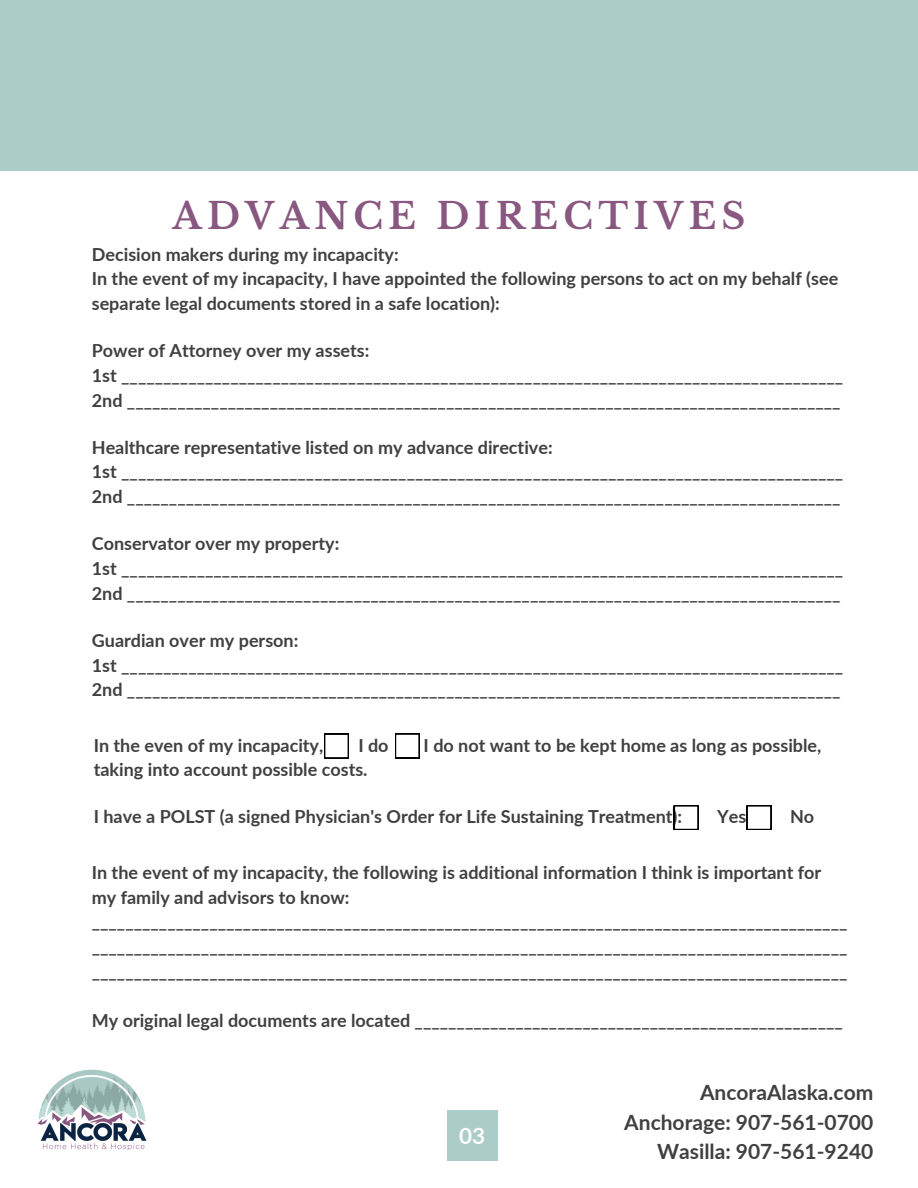
<style>
.page{position:relative;width:918px;height:1188px;background:#fff}
.page>*{position:absolute;margin:0;border:0;box-sizing:border-box;transform-origin:0 0}
.t1{font:700 36px "Libre Baskerville";letter-spacing:.15em;color:#895880}
.t2{font:700 22.5px "Lato";color:#fff}
.t3{font:700 21px/29.2px "Lato";color:#404040;text-align:right}
.t4{font:700 18px/24.8px "Lato";color:#404040}
</style>
<div class="page">
<div style="left:0;top:0;width:918px;height:170px;background:#abccc7"></div>
<svg style="left:324px;top:734px;width:25px;height:24px"></svg>
<div style="left:447px;top:1110px;width:51px;height:51px;background:#abccc7"></div>
<svg style="left:395px;top:734px;width:25px;height:24px"></svg>
<svg style="left:674px;top:805px;width:24px;height:25px"></svg>
<svg style="left:747px;top:805px;width:24px;height:25px"></svg>
<img style="left:37px;top:1069px;width:110px;height:82px">
<p class="t1" style="left:172px;top:194px;width:574px">ADVANCE DIRECTIVES</p>
<p class="t4" style="left:92px;top:241px;width:308px">Decision makers during my incapacity:</p>
<p class="t4" style="left:92px;top:266px;width:748px">In the event of my incapacity, I have appointed the following persons to act on my behalf (see separate legal documents stored in a safe location):</p>
<p class="t4" style="left:92px;top:338px;width:279px">Power of Attorney over my assets:</p>
<p class="t4" style="left:92px;top:363px;width:753px">1st ______________________________________________________________________________________</p>
<p class="t4" style="left:92px;top:387px;width:750px">2nd _____________________________________________________________________________________</p>
<p class="t4" style="left:92px;top:434px;width:462px">Healthcare representative listed on my advance directive:</p>
<p class="t4" style="left:92px;top:459px;width:753px">1st ______________________________________________________________________________________</p>
<p class="t4" style="left:92px;top:484px;width:750px">2nd _____________________________________________________________________________________</p>
<p class="t4" style="left:92px;top:531px;width:249px">Conservator over my property:</p>
<p class="t4" style="left:92px;top:556px;width:753px">1st ______________________________________________________________________________________</p>
<p class="t4" style="left:92px;top:580px;width:750px">2nd _____________________________________________________________________________________</p>
<p class="t4" style="left:92px;top:627px;width:208px">Guardian over my person:</p>
<p class="t4" style="left:92px;top:652px;width:753px">1st ______________________________________________________________________________________</p>
<p class="t4" style="left:92px;top:677px;width:750px">2nd _____________________________________________________________________________________</p>
<h1 class="t4" style="left:94px;top:732px;width:231px">In the even of my incapacity,</h1>
<h1 class="t4" style="left:358px;top:732px;width:32px">I do</h1>
<h1 class="t4" style="left:424px;top:732px;width:399px">I do not want to be kept home as long as possible,</h1>
<h1 class="t4" style="left:94px;top:757px;width:275px">taking into account possible costs.</h1>
<p class="t4" style="left:94px;top:804px;width:590px">I have a POLST (a signed Physician's Order for Life Sustaining Treatment):</p>
<p class="t4" style="left:717px;top:804px;width:31px">Yes</p>
<p class="t4" style="left:790px;top:804px;width:26px">No</p>
<p class="t4" style="left:92px;top:859px;width:731px">In the event of my incapacity, the following is additional information I think is important for my family and advisors to know:</p>
<p class="t4" style="left:92px;top:909px;width:757px;text-align:justify">__________________________________________________________________________________________ __________________________________________________________________________________________ __________________________________________________________________________________________</p>
<p class="t4" style="left:92px;top:1008px;width:753px">My original legal documents are located ___________________________________________________</p>
<p class="t2" style="left:459px;top:1122px;width:28px">03</p>
<p class="t3" style="left:624px;top:1078px;width:251px">AncoraAlaska.com<br>Anchorage: 907-561-0700<br>Wasilla: 907-561-9240</p>
</div>
